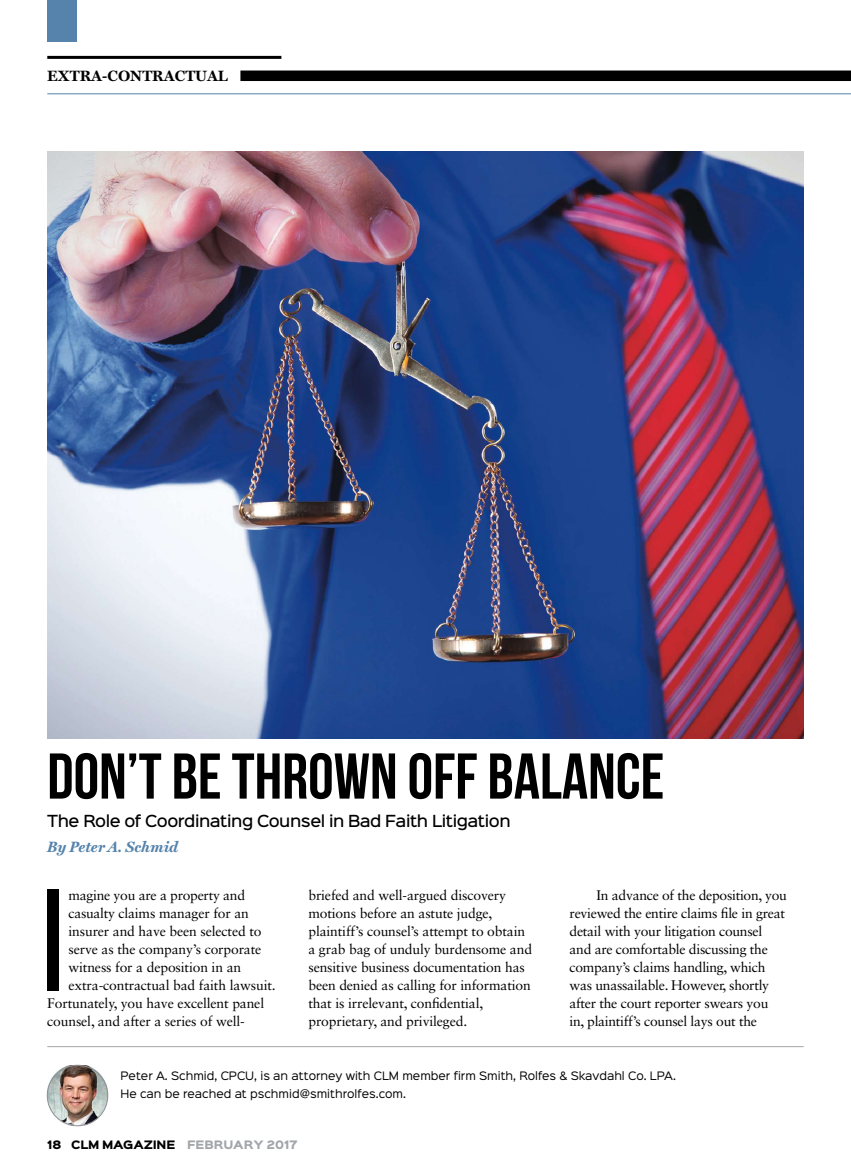
<style>
.page{position:relative;width:851px;height:1175px;background:#fff}
.page>*{position:absolute;margin:0;border:0;box-sizing:border-box;transform-origin:0 0}
.t1{font:124.95px "Sinkin Sans 400";color:#000}
.t2{font:700 64.5px "Bebas Neue";color:#000}
.t3{font:500 15px/24.8px "Sinkin Sans 500";letter-spacing:-.03em;color:#000}
.t4{font:700 15px "Miller Text";color:#000}
.t5{font:13.8px/18px "Sabon LT Std";letter-spacing:-.01em;color:#000}
.t6{font:10.5px/18px "Sinkin Sans 400";color:#000}
.t7{font:900 10.5px "Sinkin Sans 800";letter-spacing:-.01em;color:#000}
.s1{font-family:"Miller Text";font-weight:700;font-style:italic;color:#5683ab}
.s2{color:#a2a5a9}
</style>
<div class="page">
<img style="left:47px;top:1065px;width:61px;height:60px">
<img style="left:47px;top:151px;width:756px;height:587px">
<div style="left:240px;top:70px;width:610px;height:11px;background:#000"></div>
<hr style="left:47px;top:94px;width:803px;height:1px;background:#5683ab">
<hr style="left:47px;top:1046px;width:756px;height:1px;background:#a2a5a9">
<hr style="left:47px;top:56px;width:234px;height:3px;background:#000">
<div style="left:47px;top:0;width:29px;height:42px;background:#5683ab"></div>
<div style="left:47px;top:1065px;width:61px;height:60px;border:1px solid #8f9295;border-radius:50%"></div>
<p class="t4" style="left:47px;top:67px;width:182px">EXTRA-CONTRACTUAL</p>
<p class="t2" style="left:47px;top:738px;width:618px">DON’T BE THROWN OFF BALANCE</p>
<p class="t3" style="left:47px;top:810px;width:465px">The Role of Coordinating Counsel in Bad Faith Litigation<br><span class="s1">By Peter A. Schmid</span></p>
<p class="t1" style="left:35px;top:885px;width:37px">I</p>
<p class="t5" style="left:68px;top:887px;width:178px">magine you are a property and</p>
<p class="t5" style="left:68px;top:905px;width:182px">casualty claims manager for an</p>
<p class="t5" style="left:68px;top:923px;width:194px">insurer and have been selected to</p>
<p class="t5" style="left:68px;top:941px;width:194px">serve as the company’s corporate</p>
<p class="t5" style="left:68px;top:959px;width:174px">witness for a deposition in an</p>
<p class="t5" style="left:68px;top:977px;width:209px">extra-contractual bad faith lawsuit.</p>
<p class="t5" style="left:47px;top:995px;width:218px">Fortunately, you have excellent panel</p>
<p class="t5" style="left:47px;top:1013px;width:199px">counsel, and after a series of well-</p>
<p class="t5" style="left:308px;top:887px;width:225px">briefed and well-argued discovery motions before an astute judge, plaintiff’s counsel’s attempt to obtain a grab bag of unduly burdensome and sensitive business documentation has been denied as calling for information that is irrelevant, confidential, proprietary, and privileged.</p>
<p class="t5" style="left:569px;top:887px;width:219px;text-indent:27px">In advance of the deposition, you reviewed the entire claims file in great detail with your litigation counsel and are comfortable discussing the company’s claims handling, which was unassailable. However, shortly after the court reporter swears you<br>in, plaintiff’s counsel lays out the</p>
<p class="t6" style="left:120px;top:1068px;width:557px">Peter A. Schmid, CPCU, is an attorney with CLM member firm Smith, Rolfes &amp; Skavdahl Co. LPA.<br>He can be reached at pschmid@smithrolfes.com.</p>
<p class="t7" style="left:47px;top:1140px;width:252px">18 CLM MAGAZINE <span class="s2">FEBRUARY 2017</span></p>
</div>
